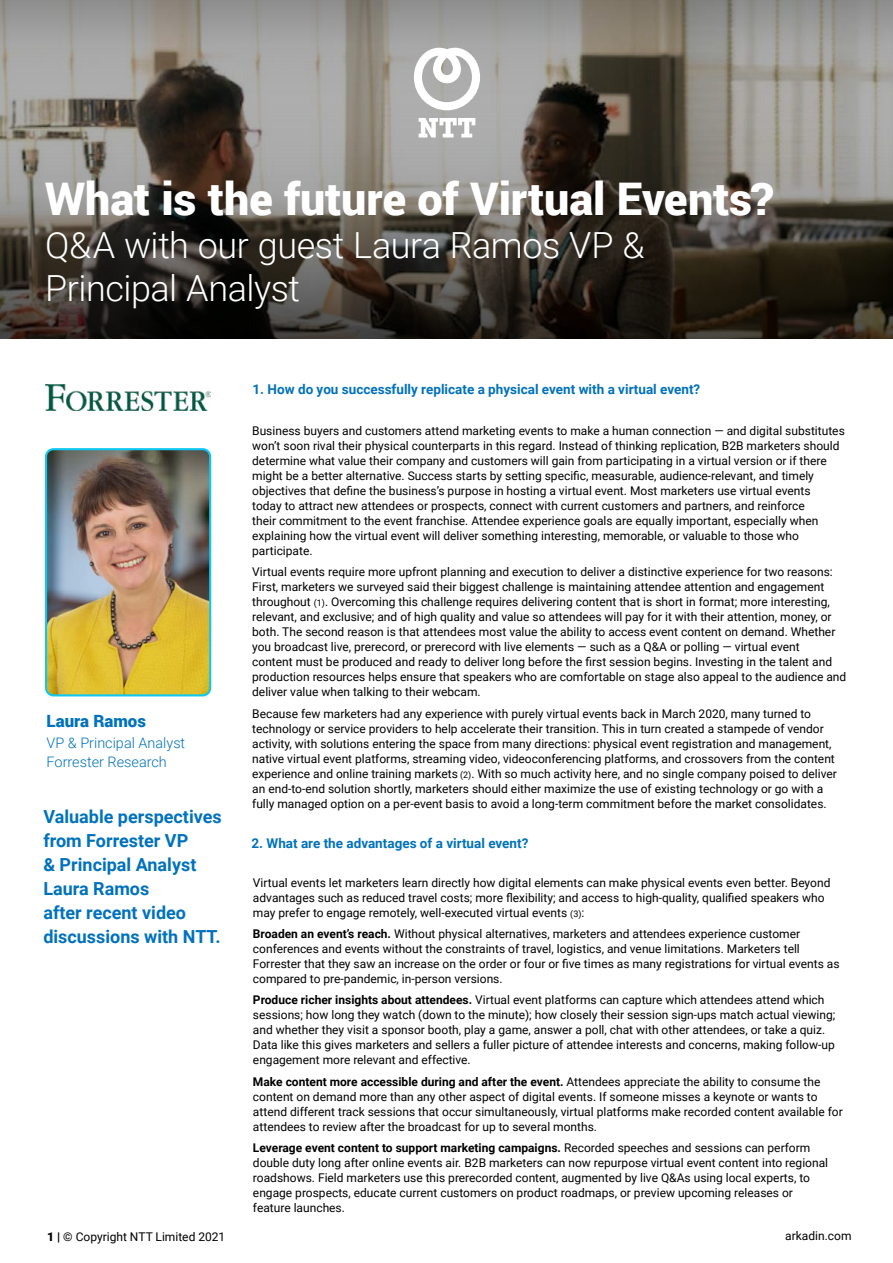
<style>
.page{position:relative;width:893px;height:1263px;background:#fff}
.page>*{position:absolute;margin:0;border:0;box-sizing:border-box;transform-origin:0 0}
.t1{font:900 45px "Roboto";letter-spacing:-.005em;color:#fff}
.t2{font:300 36px/43.2px "Roboto";letter-spacing:-.01em;color:#fff}
.t3{font:700 18px/24px "Roboto";color:#0072bc}
.t4{font:900 16.8px "Roboto";color:#0072bc}
.t5{font:300 14.4px/19.6px "Roboto";color:#0072bc}
.t6{font:700 13.5px "Roboto";color:#0072bc}
.t7{font:12px/15px "Roboto";color:#000}
.s1{font-size:9px}
.s2{font-weight:700}
.s3{font-weight:900}
</style>
<div class="page">
<svg style="left:0;top:189px;width:893px;height:150px;background:#39342d"></svg>
<svg style="left:0;top:0;width:893px;height:189px;background:#87847e"></svg>
<img style="left:46px;top:451px;width:164px;height:244px">
<div style="left:45px;top:448px;width:166px;height:248px;border:2px solid #0fc8f2;border-radius:7px"></div>
<svg style="left:419px;top:118px;width:56px;height:19px"></svg>
<svg style="left:414px;top:48px;width:66px;height:62px"></svg>
<img style="left:45px;top:384px;width:165px;height:27px">
<h1 class="t1" style="left:45px;top:167px;width:730px">What is the future of Virtual Events?</h1>
<h2 class="t2" style="left:45px;top:222px;width:601px">Q&amp;A with our guest Laura Ramos VP &amp;<br>Principal Analyst</h2>
<h3 class="t4" style="left:47px;top:709px;width:101px">Laura Ramos</h3>
<p class="t5" style="left:47px;top:732px;width:140px">VP &amp; Principal Analyst<br>Forrester Research</p>
<h3 class="t3" style="left:43px;top:804px;width:180px">Valuable perspectives from Forrester VP<br>&amp; Principal Analyst<br>Laura Ramos<br>after recent video discussions with NTT.</h3>
<p class="t6" style="left:253px;top:380px;width:449px">1. How do you successfully replicate a physical event with a virtual event?</p>
<p class="t7" style="left:252px;top:422px;width:594px">Business buyers and customers attend marketing events to make a human connection — and digital substitutes won’t soon rival their physical counterparts in this regard. Instead of thinking replication, B2B marketers should determine what value their company and customers will gain from participating in a virtual version or if there might be a better alternative. Success starts by setting specific, measurable, audience-relevant, and timely objectives that define the business’s purpose in hosting a virtual event. Most marketers use virtual events<br>today to attract new attendees or prospects, connect with current customers and partners, and reinforce<br>their commitment to the event franchise. Attendee experience goals are equally important, especially when explaining how the virtual event will deliver something interesting, memorable, or valuable to those who participate.</p>
<p class="t7" style="left:252px;top:564px;width:596px">Virtual events require more upfront planning and execution to deliver a distinctive experience for two reasons:<br>First, marketers we surveyed said their biggest challenge is maintaining attendee attention and engagement throughout <span class="s1">(1)</span>. Overcoming this challenge requires delivering content that is short in format; more interesting, relevant, and exclusive; and of high quality and value so attendees will pay for it with their attention, money, or both. The second reason is that attendees most value the ability to access event content on demand. Whether you broadcast live, prerecord, or prerecord with live elements — such as a Q&amp;A or polling — virtual event<br>content must be produced and ready to deliver long before the first session begins. Investing in the talent and production resources helps ensure that speakers who are comfortable on stage also appeal to the audience and deliver value when talking to their webcam.</p>
<p class="t7" style="left:252px;top:705px;width:586px">Because few marketers had any experience with purely virtual events back in March 2020, many turned to technology or service providers to help accelerate their transition. This in turn created a stampede of vendor activity, with solutions entering the space from many directions: physical event registration and management, native virtual event platforms, streaming video, videoconferencing platforms, and crossovers from the content experience and online training markets <span class="s1">(2)</span>. With so much activity here, and no single company poised to deliver an end-to-end solution shortly, marketers should either maximize the use of existing technology or go with a fully managed option on a per-event basis to avoid a long-term commitment before the market consolidates.</p>
<p class="t6" style="left:251px;top:833px;width:278px">2. What are the advantages of a virtual event?</p>
<p class="t7" style="left:253px;top:874px;width:579px">Virtual events let marketers learn directly how digital elements can make physical events even better. Beyond advantages such as reduced travel costs; more flexibility; and access to high-quality, qualified speakers who may prefer to engage remotely, well-executed virtual events <span class="s1">(3)</span>:</p>
<p class="t7" style="left:253px;top:926px;width:588px"><span class="s2">Broaden an event’s reach.</span> Without physical alternatives, marketers and attendees experience customer conferences and events without the constraints of travel, logistics, and venue limitations. Marketers tell Forrester that they saw an increase on the order or four or five times as many registrations for virtual events as compared to pre-pandemic, in-person versions.</p>
<p class="t7" style="left:253px;top:992px;width:584px"><span class="s2">Produce richer insights about attendees.</span> Virtual event platforms can capture which attendees attend which sessions; how long they watch (down to the minute); how closely their session sign-ups match actual viewing; and whether they visit a sponsor booth, play a game, answer a poll, chat with other attendees, or take a quiz.<br>Data like this gives marketers and sellers a fuller picture of attendee interests and concerns, making follow-up engagement more relevant and effective.</p>
<p class="t7" style="left:253px;top:1073px;width:591px"><span class="s2">Make content more accessible during and after the event.</span> Attendees appreciate the ability to consume the content on demand more than any other aspect of digital events. If someone misses a keynote or wants to attend different track sessions that occur simultaneously, virtual platforms make recorded content available for attendees to review after the broadcast for up to several months.</p>
<p class="t7" style="left:253px;top:1140px;width:577px"><span class="s2">Leverage event content to support marketing campaigns.</span> Recorded speeches and sessions can perform double duty long after online events air. B2B marketers can now repurpose virtual event content into regional roadshows. Field marketers use this prerecorded content, augmented by live Q&amp;As using local experts, to engage prospects, educate current customers on product roadmaps, or preview upcoming releases or feature launches.</p>
<p class="t7" style="left:47px;top:1228px;width:180px"><span class="s3">1 |</span> © Copyright NTT Limited 2021</p>
<p class="t7" style="left:785px;top:1228px;width:68px">arkadin.com</p>
</div>
